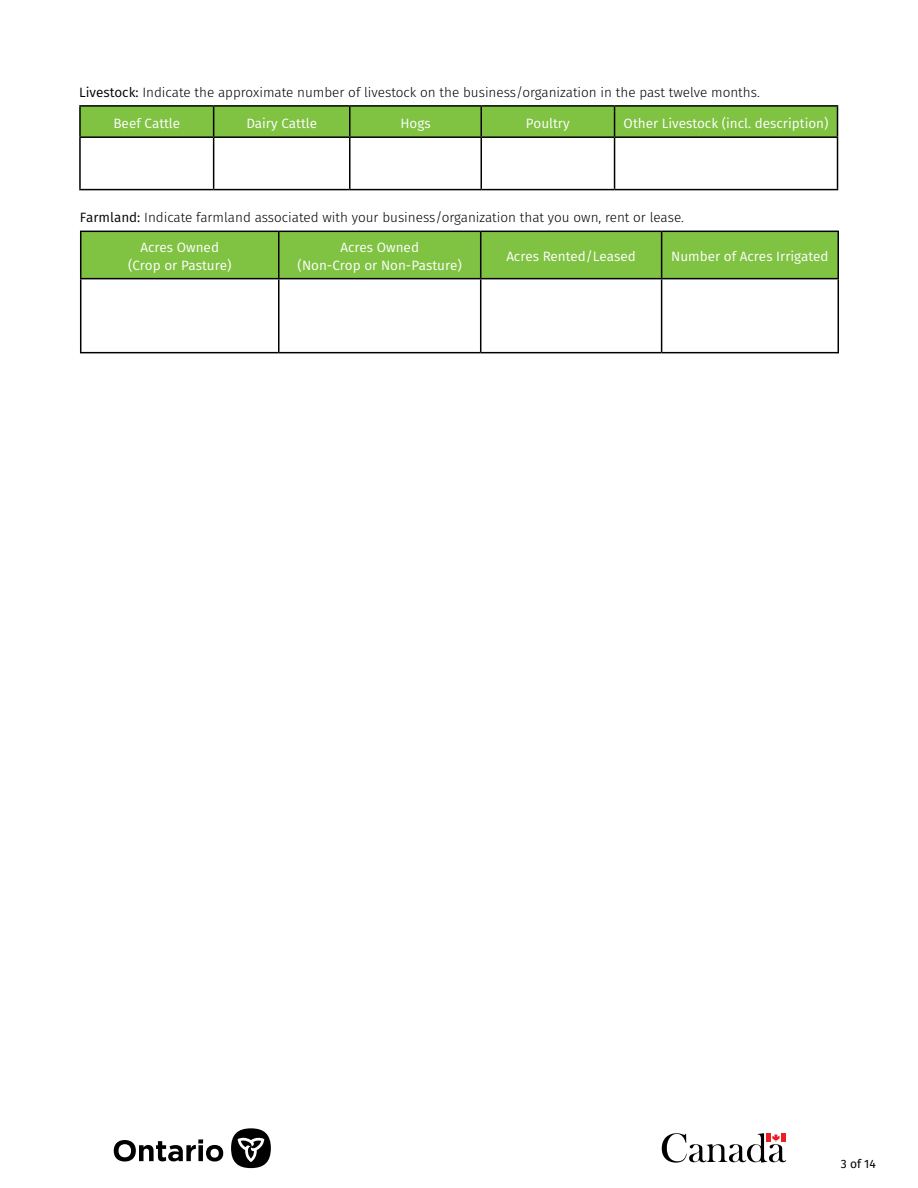
<style>
.page{position:relative;width:918px;height:1188px;background:#fff}
.page>*{position:absolute;margin:0;border:0;box-sizing:border-box;transform-origin:0 0}
.t1{font:300 13.5px "Fira Sans";color:#000}
.t2{font:13.5px "Fira Sans";color:#fff}
.t3{font:12px "Fira Sans";color:#000}
.s1{font-weight:400}
</style>
<div class="page">
<hr style="left:79px;top:105px;width:135px;height:2px;background:#000">
<hr style="left:79px;top:107px;width:2px;height:29px;background:#000">
<hr style="left:214px;top:105px;width:136px;height:2px;background:#000">
<hr style="left:350px;top:105px;width:131px;height:2px;background:#000">
<hr style="left:481px;top:105px;width:134px;height:2px;background:#000">
<hr style="left:615px;top:105px;width:223px;height:2px;background:#000">
<div style="left:80px;top:106px;width:758px;height:30px;background:#80c343"></div>
<hr style="left:79px;top:136px;width:135px;height:2px;background:#000">
<hr style="left:79px;top:138px;width:2px;height:51px;background:#000">
<hr style="left:214px;top:136px;width:136px;height:2px;background:#000">
<hr style="left:213px;top:138px;width:1px;height:51px;background:#000">
<hr style="left:350px;top:136px;width:131px;height:2px;background:#000">
<hr style="left:349px;top:138px;width:2px;height:51px;background:#000">
<hr style="left:481px;top:136px;width:134px;height:2px;background:#000">
<hr style="left:481px;top:138px;width:1px;height:51px;background:#000">
<hr style="left:615px;top:136px;width:223px;height:2px;background:#000">
<hr style="left:614px;top:138px;width:1px;height:51px;background:#000">
<hr style="left:837px;top:138px;width:1px;height:51px;background:#000">
<hr style="left:79px;top:189px;width:135px;height:1px;background:#000">
<hr style="left:214px;top:189px;width:136px;height:1px;background:#000">
<hr style="left:350px;top:189px;width:131px;height:1px;background:#000">
<hr style="left:481px;top:189px;width:134px;height:1px;background:#000">
<hr style="left:615px;top:189px;width:223px;height:1px;background:#000">
<div style="left:81px;top:232px;width:757px;height:46px;background:#80c343"></div>
<hr style="left:80px;top:231px;width:199px;height:1px;background:#000">
<hr style="left:80px;top:232px;width:1px;height:46px;background:#000">
<hr style="left:279px;top:231px;width:202px;height:1px;background:#000">
<hr style="left:278px;top:232px;width:2px;height:46px;background:#000">
<hr style="left:481px;top:231px;width:181px;height:1px;background:#000">
<hr style="left:480px;top:232px;width:1px;height:46px;background:#000">
<hr style="left:662px;top:231px;width:177px;height:1px;background:#000">
<hr style="left:661px;top:232px;width:1px;height:46px;background:#000">
<hr style="left:838px;top:232px;width:1px;height:46px;background:#000">
<hr style="left:80px;top:278px;width:199px;height:1px;background:#000">
<hr style="left:80px;top:279px;width:1px;height:73px;background:#000">
<hr style="left:279px;top:278px;width:202px;height:1px;background:#000">
<hr style="left:278px;top:279px;width:2px;height:73px;background:#000">
<hr style="left:481px;top:278px;width:181px;height:1px;background:#000">
<hr style="left:480px;top:279px;width:1px;height:73px;background:#000">
<hr style="left:662px;top:278px;width:177px;height:1px;background:#000">
<hr style="left:661px;top:279px;width:1px;height:73px;background:#000">
<hr style="left:838px;top:279px;width:1px;height:73px;background:#000">
<hr style="left:80px;top:352px;width:199px;height:1px;background:#000">
<hr style="left:279px;top:352px;width:202px;height:1px;background:#000">
<hr style="left:481px;top:352px;width:181px;height:1px;background:#000">
<hr style="left:662px;top:352px;width:177px;height:1px;background:#000">
<svg style="left:662px;top:1133px;width:124px;height:30px"></svg>
<svg style="left:114px;top:1139px;width:109px;height:23px"></svg>
<div style="left:231px;top:1128px;width:40px;height:40px;background:#000;border-radius:50%"></div>
<svg style="left:238px;top:1137px;width:26px;height:25px"></svg>
<p class="t1" style="left:79px;top:83px;width:682px"><span class="s1">Livestock:</span> Indicate the approximate number of livestock on the business/organization in the past twelve months.</p>
<p class="t2" style="left:113px;top:114px;width:68px">Beef Cattle</p>
<p class="t2" style="left:246px;top:114px;width:72px">Dairy Cattle</p>
<p class="t2" style="left:400px;top:114px;width:32px">Hogs</p>
<p class="t2" style="left:526px;top:114px;width:45px">Poultry</p>
<p class="t2" style="left:624px;top:114px;width:207px">Other Livestock (incl. description)</p>
<p class="t1" style="left:80px;top:208px;width:605px"><span class="s1">Farmland:</span> Indicate farmland associated with your business/organization that you own, rent or lease.</p>
<p class="t2" style="left:140px;top:238px;width:80px">Acres Owned</p>
<p class="t2" style="left:128px;top:256px;width:105px">(Crop or Pasture)</p>
<p class="t2" style="left:340px;top:238px;width:80px">Acres Owned</p>
<p class="t2" style="left:298px;top:256px;width:166px">(Non-Crop or Non-Pasture)</p>
<p class="t2" style="left:506px;top:247px;width:131px">Acres Rented/Leased</p>
<p class="t2" style="left:671px;top:247px;width:159px">Number of Acres Irrigated</p>
<p class="t3" style="left:841px;top:1155px;width:36px">3 of 14</p>
</div>
